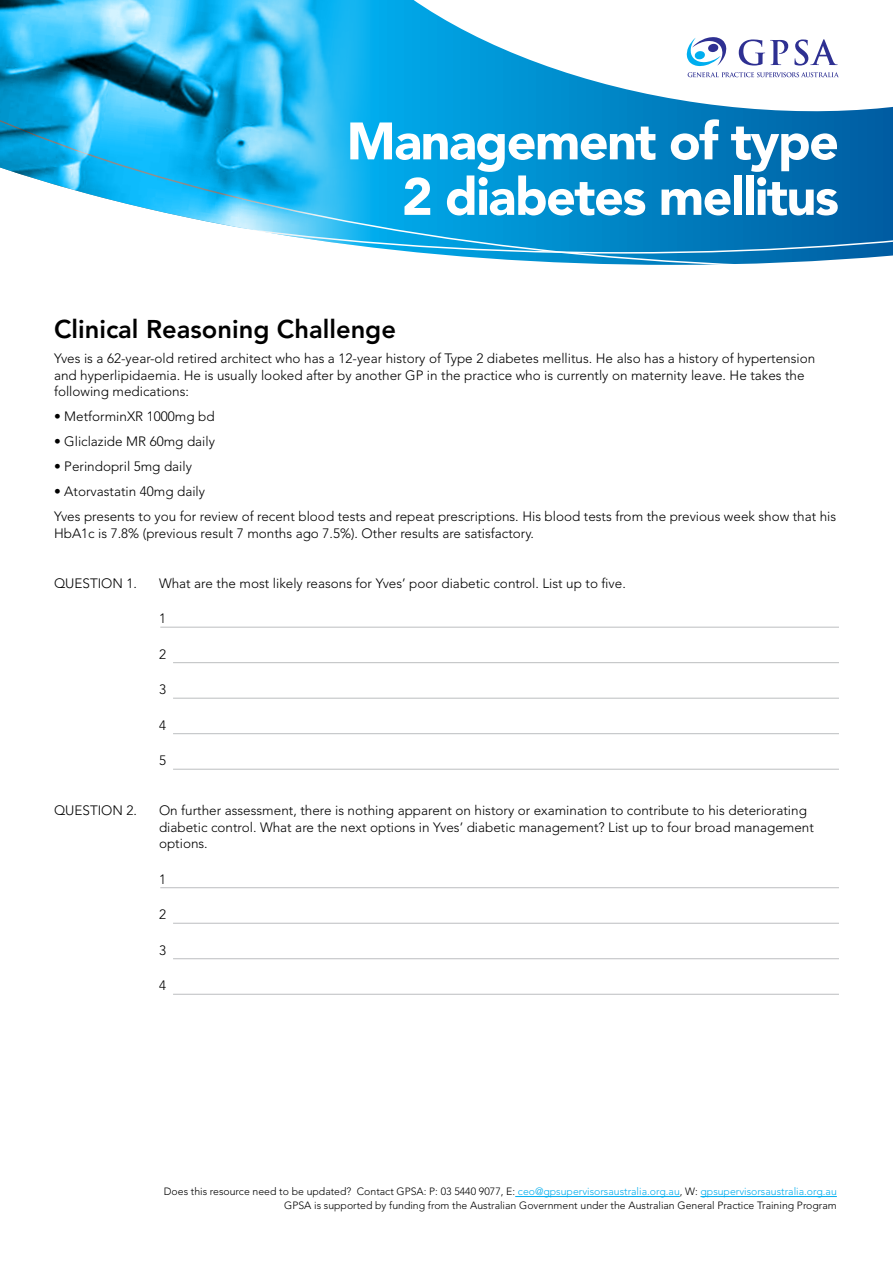
<style>
.page{position:relative;width:893px;height:1263px;background:#fff}
.page>*{position:absolute;margin:0;border:0;box-sizing:border-box;transform-origin:0 0}
.t1{font:900 52.05px/55.5px "Avenir";letter-spacing:-.03em;color:#fff;text-align:right}
.t2{font:800 25.5px "Avenir LT Std";color:#000}
.t3{font:300 13.5px/16.5px "Avenir LT Std";color:#000}
.t4{font:300 10.5px/13.5px "Avenir";color:#000;text-align:right}
.s1{color:#00aeef}
</style>
<div class="page">
<hr style="left:515px;top:1196px;width:165px;height:1px;background:#00aeef">
<hr style="left:700px;top:1196px;width:137px;height:1px;background:#00aeef">
<hr style="left:160px;top:627px;width:679px;height:1px;background:#bcbec0">
<hr style="left:173px;top:662px;width:666px;height:1px;background:#bcbec0">
<hr style="left:173px;top:698px;width:666px;height:1px;background:#bcbec0">
<hr style="left:173px;top:733px;width:666px;height:1px;background:#bcbec0">
<hr style="left:173px;top:769px;width:666px;height:1px;background:#bcbec0">
<hr style="left:160px;top:887px;width:679px;height:1px;background:#bcbec0">
<hr style="left:173px;top:923px;width:666px;height:1px;background:#bcbec0">
<hr style="left:173px;top:958px;width:666px;height:1px;background:#bcbec0">
<hr style="left:173px;top:994px;width:666px;height:1px;background:#bcbec0">
<svg style="left:435px;top:254px;width:458px;height:11px"></svg>
<svg style="left:421px;top:136px;width:472px;height:118px;background:#0481c1"></svg>
<img style="left:0;top:0;width:421px;height:253px">
<svg style="left:291px;top:0;width:602px;height:136px"></svg>
<svg style="left:687px;top:37px;width:39px;height:29px"></svg>
<svg style="left:688px;top:72px;width:151px;height:5px"></svg>
<svg style="left:739px;top:39px;width:49px;height:27px"></svg>
<svg style="left:794px;top:39px;width:44px;height:27px"></svg>
<h1 class="t1" style="left:347px;top:113px;width:494px">Management of type<br>2 diabetes mellitus</h1>
<h2 class="t2" style="left:54px;top:314px;width:343px">Clinical Reasoning Challenge</h2>
<p class="t3" style="left:54px;top:350px;width:763px">Yves is a 62-year-old retired architect who has a 12-year history of Type 2 diabetes mellitus. He also has a history of hypertension and hyperlipidaemia. He is usually looked after by another GP in the practice who is currently on maternity leave. He takes the following medications:</p>
<p class="t3" style="left:54px;top:408px;width:162px">• MetforminXR 1000mg bd</p>
<p class="t3" style="left:54px;top:433px;width:163px">• Gliclazide MR 60mg daily</p>
<p class="t3" style="left:54px;top:458px;width:140px">• Perindopril 5mg daily</p>
<p class="t3" style="left:54px;top:479px;width:784px;line-height:25px">• Atorvastatin 40mg daily<br>Yves presents to you for review of recent blood tests and repeat prescriptions. His blood tests from the previous week show that his</p>
<p class="t3" style="left:54px;top:525px;width:481px">HbA1c is 7.8% (previous result 7 months ago 7.5%). Other results are satisfactory.</p>
<p class="t3" style="left:54px;top:575px;width:85px">QUESTION 1.</p>
<p class="t3" style="left:159px;top:575px;width:468px">What are the most likely reasons for Yves’ poor diabetic control. List up to five.</p>
<p class="t3" style="left:159px;top:610px;width:9px">1</p>
<p class="t3" style="left:159px;top:646px;width:9px">2</p>
<p class="t3" style="left:159px;top:681px;width:9px">3</p>
<p class="t3" style="left:159px;top:717px;width:9px">4</p>
<p class="t3" style="left:159px;top:752px;width:9px">5</p>
<p class="t3" style="left:54px;top:802px;width:85px">QUESTION 2.</p>
<p class="t3" style="left:159px;top:802px;width:656px">On further assessment, there is nothing apparent on history or examination to contribute to his deteriorating diabetic control. What are the next options in Yves’ diabetic management? List up to four broad management options.</p>
<p class="t3" style="left:159px;top:871px;width:9px">1</p>
<p class="t3" style="left:159px;top:906px;width:9px">2</p>
<p class="t3" style="left:159px;top:942px;width:9px">3</p>
<p class="t3" style="left:159px;top:977px;width:9px">4</p>
<p class="t4" style="left:164px;top:1185px;width:674px">Does this resource need to be updated? Contact GPSA: P: 03 5440 9077, E: <span class="s1">ceo@gpsupervisorsaustralia.org.au</span>, W: <span class="s1">gpsupervisorsaustralia.org.au<br></span>GPSA is supported by funding from the Australian Government under the Australian General Practice Training Program</p>
</div>
